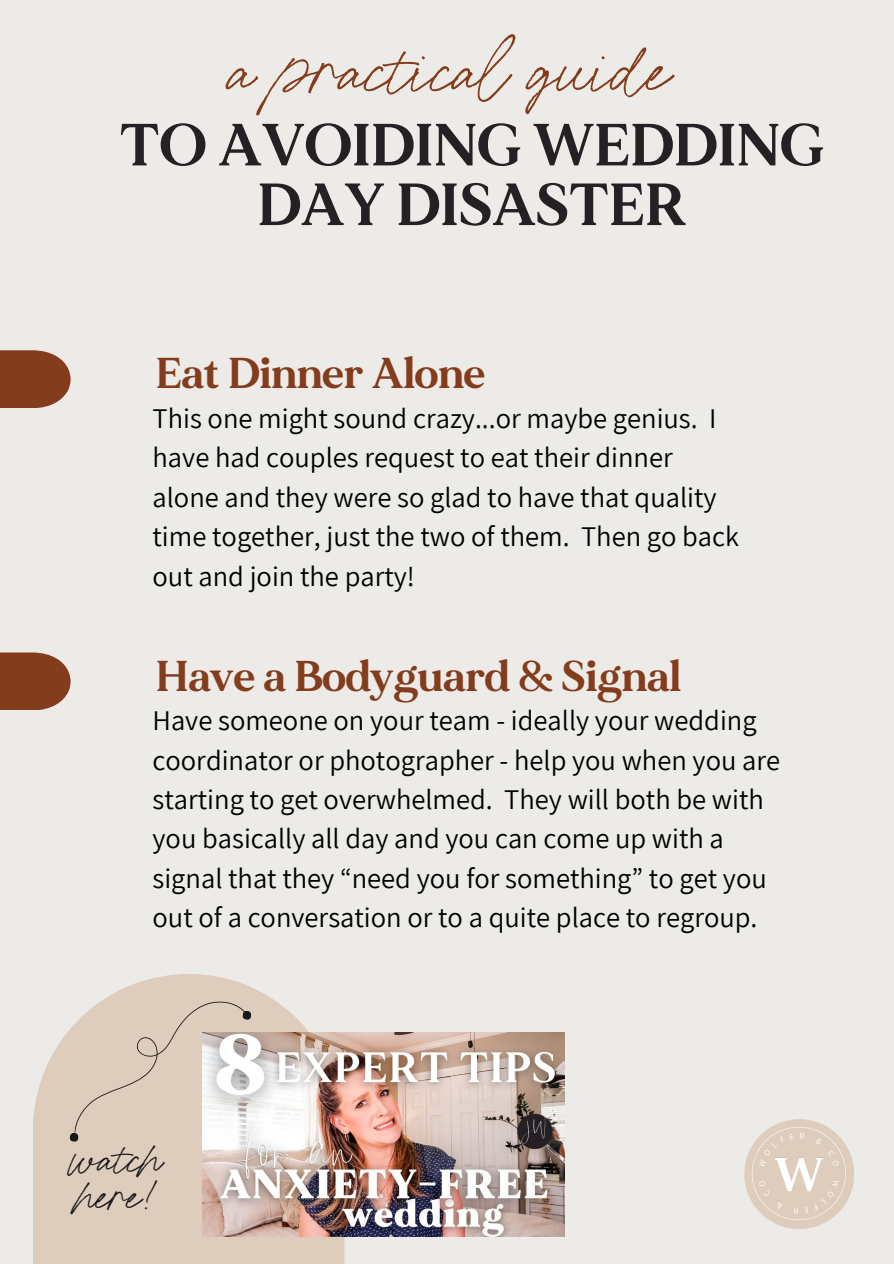
<style>
.page{position:relative;width:894px;height:1264px;background:#fff}
.page>*{position:absolute;margin:0;border:0;box-sizing:border-box;transform-origin:0 0}
.t1{font:75.15px "Miss Confidential Alt";color:#833c1c}
.t2{font:700 59.4px/59.7px "MADE Mirage";color:#262024;text-align:center}
.t3{font:46.35px/37.2px "Miss Confidential Alt";color:#181818}
.t4{font:700 43.05px "MADE Mirage";color:#833c1c}
.t5{font:28.5px/39.3px "Assistant";color:#000}
</style>
<div class="page">
<div style="left:0;top:0;width:893px;height:1263px;background:#edebe8"></div>
<div style="left:744px;top:1119px;width:110px;height:109px;background:#deccbc;border-radius:50%"></div>
<img style="left:750px;top:1125px;width:96px;height:96px">
<div style="left:0;top:350px;width:71px;height:58px;background:#833c1c"></div>
<div style="left:0;top:652px;width:71px;height:58px;background:#833c1c"></div>
<svg style="left:33px;top:974px;width:311px;height:289px;fill:#deccbc"></svg>
<div style="left:69px;top:998px;width:182px;height:144px;background:#deccbc"></div>
<img style="left:202px;top:1032px;width:362px;height:204px">
<h1 class="t1" style="left:226px;top:19px;width:442px">a practical guide</h1>
<h2 class="t2" style="left:120px;top:118px;width:705px">TO AVOIDING WEDDING<br>DAY DISASTER</h2>
<h3 class="t4" style="left:156px;top:348px;width:331px">Eat Dinner Alone</h3>
<p class="t5" style="left:152px;top:398px;width:588px">This one might sound crazy...or maybe genius. I have had couples request to eat their dinner alone and they were so glad to have that quality time together, just the two of them. Then go back out and join the party!</p>
<h3 class="t4" style="left:156px;top:650px;width:526px">Have a Bodyguard &amp; Signal</h3>
<p class="t5" style="left:152px;top:700px;width:629px">Have someone on your team - ideally your wedding coordinator or photographer - help you when you are starting to get overwhelmed. They will both be with you basically all day and you can come up with a signal that they “need you for something” to get you out of a conversation or to a quite place to regroup.</p>
<h3 class="t3" style="left:68px;top:1140px;width:94px">watch here!</h3>
</div>
